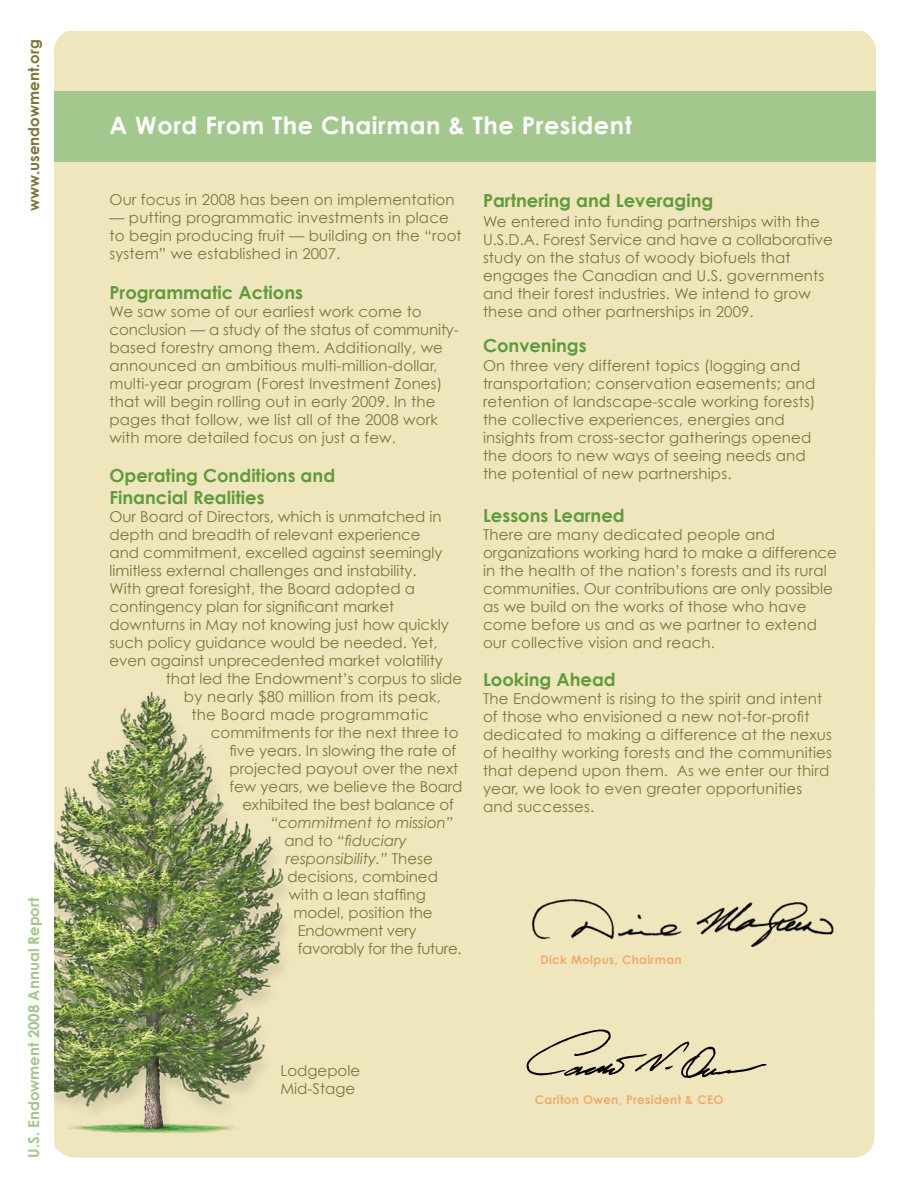
<style>
.page{position:relative;width:918px;height:1188px;background:#fff}
.page>*{position:absolute;margin:0;border:0;box-sizing:border-box;transform-origin:0 0}
.t1{font:700 24px "Century Gothic";letter-spacing:.025em;color:#fff}
.t2{font:700 18px/21.6px "Century Gothic";color:#609b3b}
.t3{font:15px/18px "Century Gothic";letter-spacing:.01em;color:#7b763b}
.t4{font:italic 15px "Century Gothic";color:#7b763b}
.t5{font:15px "Century Gothic";letter-spacing:-.02em;color:#7b763b}
.t6{font:700 15px "Century Gothic";color:#a3c88d}
.t7{font:15px "Century Gothic";letter-spacing:-.01em;color:#7b763b}
.t8{font:700 15px "Century Gothic";color:#7b763b}
.t9{font:700 12px "Century Gothic";letter-spacing:.025em;color:#eead6d}
.s1{font-style:normal}
</style>
<div class="page">
<div style="left:54px;top:31px;width:822px;height:1126px;background:#f0e6be"></div>
<div style="left:54px;top:92px;width:822px;height:70px;background:#a3c88d"></div>
<svg style="left:526px;top:1029px;width:241px;height:49px;background:#d5cca8"></svg>
<img style="left:526px;top:894px;width:317px;height:59px">
<img style="left:54px;top:666px;width:259px;height:483px">
<p class="t8" style="left:24px;top:211px;width:173px;rotate:-90deg">www.usendowment.org</p>
<p class="t6" style="left:24px;top:1158px;width:262px;rotate:-90deg">U.S. Endowment 2008 Annual Report</p>
<h1 class="t1" style="left:110px;top:110px;width:524px">A Word From The Chairman &amp; The President</h1>
<p class="t3" style="left:110px;top:190px;width:347px">Our focus in 2008 has been on implementation</p>
<p class="t3" style="left:110px;top:208px;width:354px">— putting programmatic investments in place to begin producing fruit — building on the “root system” we established in 2007.</p>
<p class="t2" style="left:110px;top:281px;width:195px">Programmatic Actions</p>
<p class="t3" style="left:110px;top:302px;width:351px">We saw some of our earliest work come to conclusion — a study of the status of community&shy;based forestry among them. Additionally, we announced an ambitious multi-million-dollar, multi-year program (Forest Investment Zones) that will begin rolling out in early 2009. In the pages that follow, we list all of the 2008 work with more detailed focus on just a few.</p>
<p class="t2" style="left:110px;top:464px;width:227px">Operating Conditions and<br>Financial Realities</p>
<p class="t3" style="left:110px;top:507px;width:334px">Our Board of Directors, which is unmatched in</p>
<p class="t3" style="left:110px;top:525px;width:313px">depth and breadth of relevant experience</p>
<p class="t3" style="left:110px;top:543px;width:334px">and commitment, excelled against seemingly</p>
<p class="t3" style="left:110px;top:561px;width:309px">limitless external challenges and instability.</p>
<p class="t3" style="left:110px;top:579px;width:307px">With great foresight, the Board adopted a</p>
<p class="t3" style="left:110px;top:597px;width:286px">contingency plan for significant market</p>
<p class="t3" style="left:110px;top:615px;width:341px">downturns in May not knowing just how quickly</p>
<p class="t3" style="left:110px;top:633px;width:330px">such policy guidance would be needed. Yet,</p>
<p class="t3" style="left:110px;top:651px;width:335px">even against unprecedented market volatility</p>
<p class="t3" style="left:166px;top:669px;width:298px">that led the Endowment’s corpus to slide</p>
<p class="t3" style="left:184px;top:687px;width:259px">by nearly $80 million from its peak,</p>
<p class="t3" style="left:191px;top:705px;width:239px">the Board made programmatic</p>
<p class="t3" style="left:211px;top:723px;width:249px">commitments for the next three to</p>
<p class="t3" style="left:230px;top:741px;width:228px">five years. In slowing the rate of</p>
<p class="t3" style="left:230px;top:759px;width:230px">projected payout over the next</p>
<p class="t3" style="left:230px;top:777px;width:234px">few years, we believe the Board</p>
<p class="t7" style="left:242px;top:795px;width:213px">exhibited the best balance of</p>
<p class="t4" style="left:271px;top:813px;width:184px">“commitment to mission”</p>
<p class="t4" style="left:284px;top:831px;width:124px"><span class="s1">and to</span> “fiduciary</p>
<p class="t4" style="left:286px;top:849px;width:148px">responsibility.” <span class="s1">These</span></p>
<p class="t3" style="left:287px;top:867px;width:152px">decisions, combined</p>
<p class="t3" style="left:289px;top:885px;width:138px">with a lean staffing</p>
<p class="t3" style="left:293px;top:903px;width:141px">model, position the</p>
<p class="t5" style="left:298px;top:921px;width:120px">Endowment very</p>
<p class="t5" style="left:298px;top:939px;width:165px">favorably for the future.</p>
<p class="t2" style="left:483px;top:189px;width:232px">Partnering and Leveraging</p>
<p class="t3" style="left:483px;top:212px;width:351px">We entered into funding partnerships with the U.S.D.A. Forest Service and have a collaborative study on the status of woody biofuels that engages the Canadian and U.S. governments and their forest industries. We intend to grow these and other partnerships in 2009.</p>
<p class="t2" style="left:483px;top:334px;width:105px">Convenings</p>
<p class="t3" style="left:483px;top:357px;width:334px">On three very different topics (logging and transportation; conservation easements; and retention of landscape-scale working forests) the collective experiences, energies and insights from cross-sector gatherings opened the doors to new ways of seeing needs and the potential of new partnerships.</p>
<p class="t2" style="left:483px;top:504px;width:143px">Lessons Learned</p>
<p class="t3" style="left:483px;top:525px;width:355px">There are many dedicated people and organizations working hard to make a difference in the health of the nation’s forests and its rural communities. Our contributions are only possible as we build on the works of those who have come before us and as we partner to extend our collective vision and reach.</p>
<p class="t2" style="left:483px;top:668px;width:134px">Looking Ahead</p>
<p class="t3" style="left:483px;top:689px;width:350px">The Endowment is rising to the spirit and intent of those who envisioned a new not-for-profit dedicated to making a difference at the nexus of healthy working forests and the communities that depend upon them. As we enter our third year, we look to even greater opportunities and successes.</p>
<p class="t9" style="left:540px;top:953px;width:143px">Dick Molpus, Chairman</p>
<p class="t3" style="left:280px;top:1062px;width:81px">Lodgepole<br>Mid-Stage</p>
<p class="t9" style="left:535px;top:1092px;width:190px">Carlton Owen, President &amp; CEO</p>
</div>
